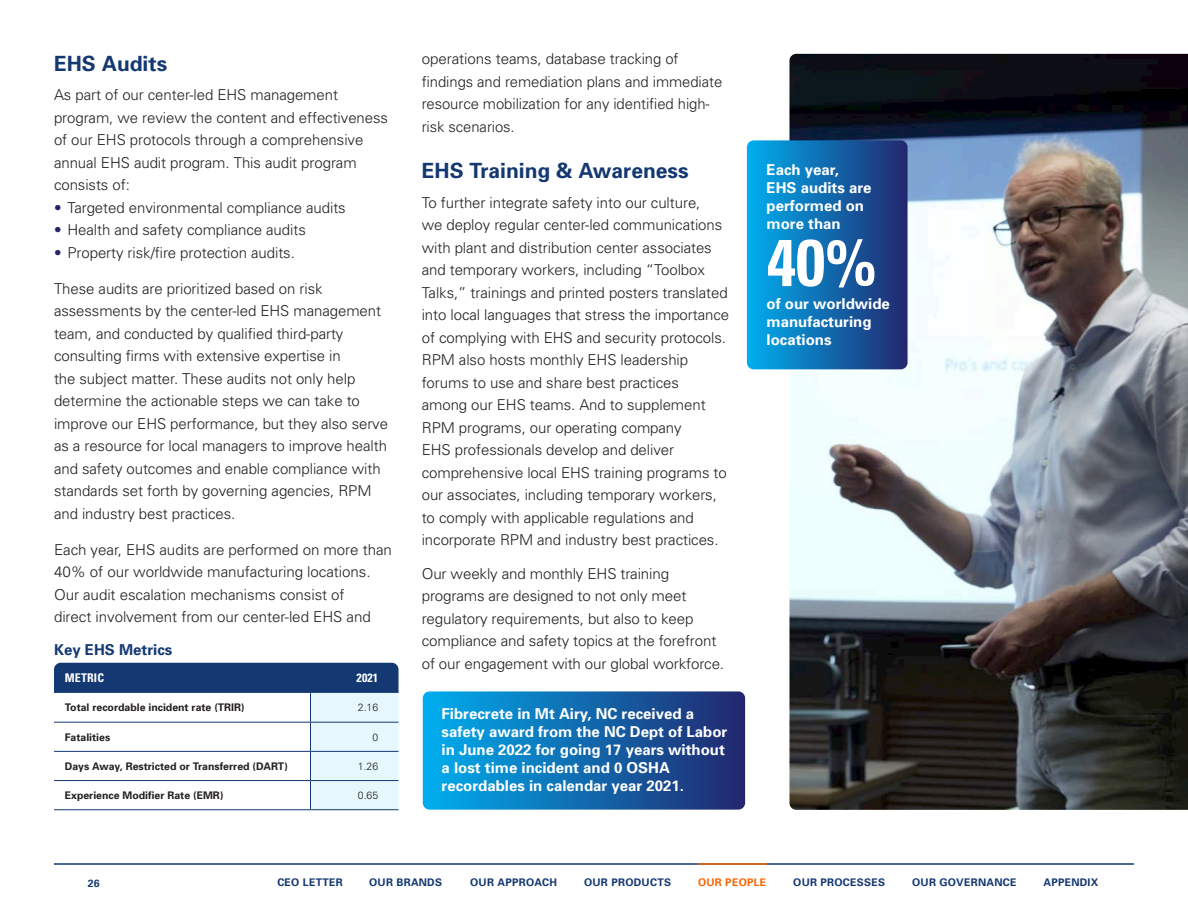
<style>
.page{position:relative;width:1188px;height:918px;background:#fff}
.page>*{position:absolute;margin:0;border:0;box-sizing:border-box;transform-origin:0 0}
.t1{font:700 condensed 66px "Univers";color:#fff}
.Header_02{font:700 21px "Univers";color:#143872}
.Body{font:300 15px/22.5px "Univers";letter-spacing:-.005em;color:#231f20}
.t2{font:700 15px/18px "Univers";color:#fff}
.t3{font:700 15px "Univers";color:#143872}
.t4{font:700 condensed 12px "Univers";letter-spacing:.01em;color:#fff}
.t5{font:700 10.5px "Univers";letter-spacing:.025em;color:#143872}
.Body-2{font:700 10.5px "Univers";color:#231f20}
.Table_Body{font:700 10.5px "Univers";color:#231f20}
.Body-3{font:300 10.5px "Univers";color:#231f20}
.t6{font:700 10.5px "Univers";letter-spacing:.025em;color:#f86600}
.s1{color:#23256c}
</style>
<div class="page">
<svg style="left:54px;top:663px;width:345px;height:146px"></svg>
<hr style="left:54px;top:809px;width:256px;height:1px;background:#143872">
<hr style="left:310px;top:809px;width:89px;height:1px;background:#143872">
<img style="left:789px;top:54px;width:399px;height:756px">
<hr style="left:54px;top:863px;width:1080px;height:2px;background:#143872">
<hr style="left:698px;top:863px;width:69px;height:2px;background:#f86600">
<svg style="left:747px;top:140px;width:161px;height:229px;background:#126aae"></svg>
<svg style="left:423px;top:691px;width:322px;height:119px;background:#136bae"></svg>
<p class="Header_02" style="left:54px;top:50px;width:115px">EHS Audits</p>
<p class="Body" style="left:54px;top:83px;width:336px">As part of our center-led EHS management program, we review the content and effectiveness of our EHS protocols through a comprehensive annual EHS audit program. This audit program consists of:</p>
<p class="Body" style="left:54px;top:196px;width:293px"><span class="s1">•</span> Targeted environmental compliance audits</p>
<p class="Body" style="left:54px;top:218px;width:253px"><span class="s1">•</span> Health and safety compliance audits</p>
<p class="Body" style="left:54px;top:241px;width:242px"><span class="s1">•</span> Property risk/fire protection audits.</p>
<p class="Body" style="left:54px;top:277px;width:336px">These audits are prioritized based on risk assessments by the center-led EHS management team, and conducted by qualified third-party consulting firms with extensive expertise in<br>the subject matter. These audits not only help determine the actionable steps we can take to improve our EHS performance, but they also serve as a resource for local managers to improve health and safety outcomes and enable compliance with standards set forth by governing agencies, RPM and industry best practices.</p>
<p class="Body" style="left:54px;top:538px;width:339px">Each year, EHS audits are performed on more than 40% of our worldwide manufacturing locations.<br>Our audit escalation mechanisms consist of<br>direct involvement from our center-led EHS and</p>
<p class="t3" style="left:54px;top:640px;width:120px">Key EHS Metrics</p>
<p class="t4" style="left:65px;top:671px;width:41px">METRIC</p>
<p class="t4" style="left:357px;top:671px;width:23px">2021</p>
<p class="Table_Body" style="left:65px;top:701px;width:181px">Total recordable incident rate (TRIR)</p>
<p class="Body-3" style="left:358px;top:701px;width:22px">2.16</p>
<p class="Body-2" style="left:65px;top:730px;width:47px">Fatalities</p>
<p class="Body-3" style="left:372px;top:731px;width:7px">0</p>
<p class="Body-2" style="left:65px;top:759px;width:225px">Days Away, Restricted or Transferred (DART)</p>
<p class="Body-3" style="left:358px;top:760px;width:22px">1.26</p>
<p class="Body-2" style="left:65px;top:788px;width:160px">Experience Modifier Rate (EMR)</p>
<p class="Body-3" style="left:358px;top:789px;width:22px">0.65</p>
<p class="Body" style="left:422px;top:47px;width:302px">operations teams, database tracking of findings and remediation plans and immediate resource mobilization for any identified high&shy;risk scenarios.</p>
<p class="Header_02" style="left:422px;top:158px;width:268px">EHS Training &amp; Awareness</p>
<p class="Body" style="left:422px;top:191px;width:309px">To further integrate safety into our culture,<br>we deploy regular center-led communications with plant and distribution center associates and temporary workers, including “Toolbox Talks,” trainings and printed posters translated into local languages that stress the importance of complying with EHS and security protocols.<br>RPM also hosts monthly EHS leadership forums to use and share best practices<br>among our EHS teams. And to supplement RPM programs, our operating company<br>EHS professionals develop and deliver comprehensive local EHS training programs to our associates, including temporary workers, to comply with applicable regulations and incorporate RPM and industry best practices.</p>
<p class="Body" style="left:422px;top:562px;width:304px">Our weekly and monthly EHS training programs are designed to not only meet regulatory requirements, but also to keep compliance and safety topics at the forefront of our engagement with our global workforce.</p>
<p class="t2" style="left:442px;top:704px;width:287px">Fibrecrete in Mt Airy, NC received a safety award from the NC Dept of Labor in June 2022 for going 17 years without a lost time incident and 0 OSHA recordables in calendar year 2021.</p>
<p class="t2" style="left:767px;top:160px;width:107px">Each year,<br>EHS audits are performed on more than</p>
<p class="t1" style="left:767px;top:222px;width:111px">40%</p>
<p class="t2" style="left:767px;top:295px;width:125px">of our worldwide manufacturing locations</p>
<p class="t5" style="left:88px;top:876px;width:13px">26</p>
<p class="t5" style="left:277px;top:875px;width:67px">CEO LETTER</p>
<p class="t5" style="left:369px;top:875px;width:74px">OUR BRANDS</p>
<p class="t5" style="left:584px;top:875px;width:88px">OUR PRODUCTS</p>
<p class="t6" style="left:698px;top:875px;width:70px">OUR PEOPLE</p>
<p class="t5" style="left:793px;top:875px;width:93px">OUR PROCESSES</p>
<p class="t5" style="left:912px;top:875px;width:106px">OUR GOVERNANCE</p>
<p class="t5" style="left:1043px;top:875px;width:56px">APPENDIX</p>
<p class="t5" style="left:470px;top:875px;width:88px">OUR APPROACH</p>
</div>
